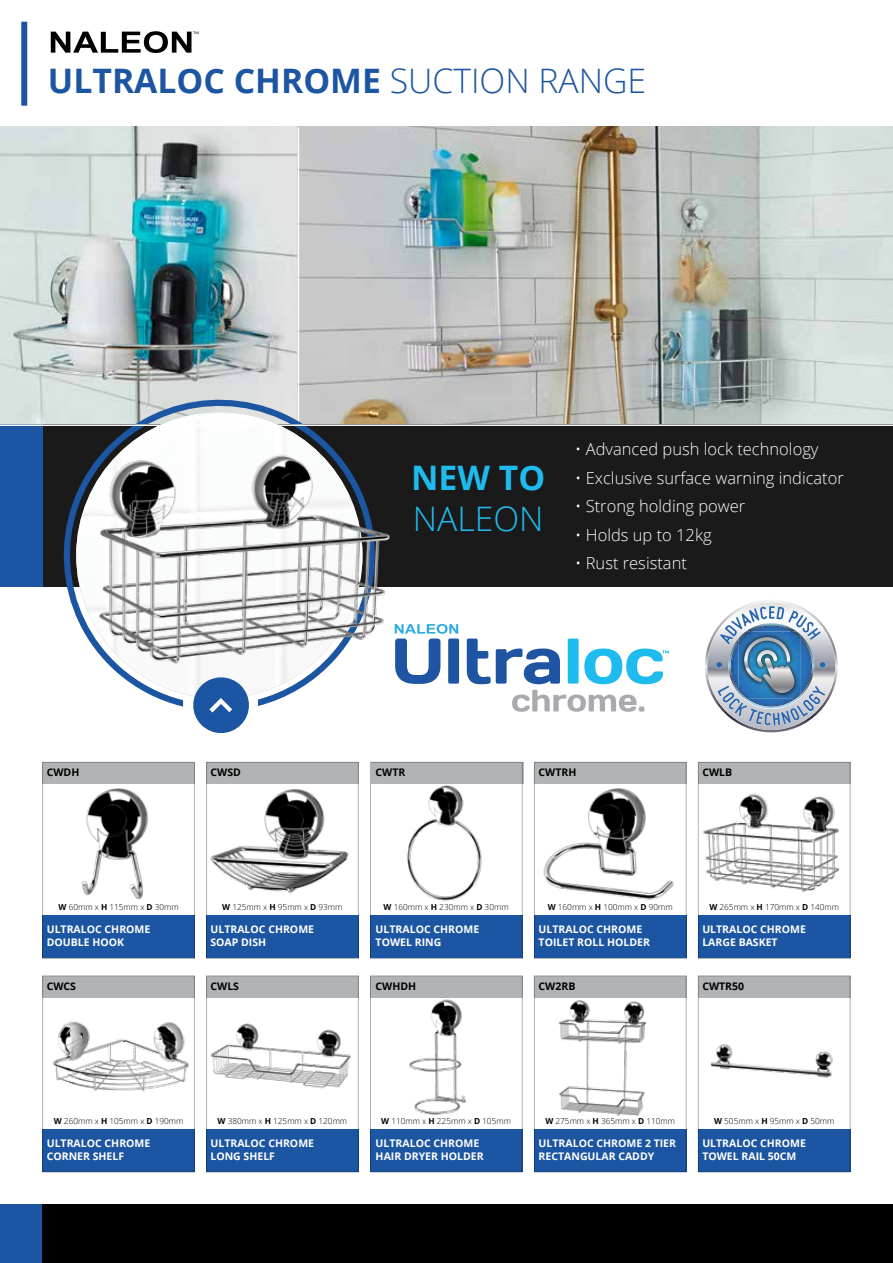
<style>
.page{position:relative;width:893px;height:1263px;background:#fff}
.page>*{position:absolute;margin:0;border:0;box-sizing:border-box;transform-origin:0 0}
.t1{font:700 33.75px "Open Sans";color:#1c55a2}
.t2{font:300 33.75px "Open Sans";color:#1fbbee}
.t3{font:700 33.75px "Open Sans";color:#1fbbee}
.t4{font:300 16.5px "Open Sans";color:#fff}
.t5{font:700 10.5px/13.5px "Open Sans";color:#fff}
.t6{font:700 10.5px "Open Sans";color:#000}
.t7{font:300 8.25px "Open Sans";color:#000}
.s1{font-weight:300}
.s2{font-weight:700}
</style>
<div class="page">
<div style="left:21px;top:22px;width:6px;height:84px;background:#1c55a2"></div>
<svg style="left:51px;top:31px;width:148px;height:22px"></svg>
<img style="left:0;top:127px;width:298px;height:297px">
<img style="left:299px;top:127px;width:594px;height:297px">
<div style="left:43px;top:424px;width:850px;height:163px;background:#1a1a1a"></div>
<div style="left:0;top:424px;width:43px;height:163px;background:#1c55a2"></div>
<img style="left:44px;top:783px;width:149px;height:117px">
<div style="left:42px;top:762px;width:153px;height:197px;border:1px solid #b1b4b6"></div>
<img style="left:52px;top:1021px;width:137px;height:71px">
<div style="left:42px;top:975px;width:153px;height:197px;border:1px solid #b1b4b6"></div>
<img style="left:536px;top:783px;width:148px;height:117px">
<div style="left:534px;top:762px;width:152px;height:197px;border:1px solid #b1b4b6"></div>
<img style="left:558px;top:1000px;width:89px;height:116px">
<div style="left:534px;top:975px;width:152px;height:197px;border:1px solid #b1b4b6"></div>
<img style="left:208px;top:783px;width:149px;height:111px">
<div style="left:206px;top:762px;width:153px;height:197px;border:1px solid #b1b4b6"></div>
<img style="left:210px;top:1023px;width:141px;height:66px">
<div style="left:206px;top:975px;width:153px;height:197px;border:1px solid #b1b4b6"></div>
<img style="left:700px;top:783px;width:148px;height:110px">
<div style="left:698px;top:762px;width:152px;height:197px;border:1px solid #b1b4b6"></div>
<img style="left:711px;top:1044px;width:122px;height:34px">
<div style="left:698px;top:975px;width:152px;height:197px;border:1px solid #b1b4b6"></div>
<img style="left:372px;top:783px;width:149px;height:118px">
<div style="left:370px;top:762px;width:153px;height:197px;border:1px solid #b1b4b6"></div>
<img style="left:409px;top:999px;width:58px;height:116px">
<div style="left:370px;top:975px;width:153px;height:197px;border:1px solid #b1b4b6"></div>
<div style="left:0;top:1204px;width:43px;height:59px;background:#1c55a2"></div>
<svg style="left:425px;top:624px;width:34px;height:60px"></svg>
<svg style="left:467px;top:638px;width:93px;height:46px"></svg>
<svg style="left:568px;top:638px;width:101px;height:46px"></svg>
<svg style="left:512px;top:690px;width:132px;height:22px"></svg>
<img style="left:705px;top:601px;width:133px;height:131px">
<div style="left:43px;top:762px;width:152px;height:21px;background:#b1b4b6"></div>
<div style="left:206px;top:762px;width:153px;height:21px;background:#b1b4b6"></div>
<div style="left:371px;top:762px;width:153px;height:21px;background:#b1b4b6"></div>
<div style="left:534px;top:762px;width:153px;height:21px;background:#b1b4b6"></div>
<div style="left:698px;top:762px;width:152px;height:21px;background:#b1b4b6"></div>
<div style="left:698px;top:976px;width:152px;height:22px;background:#b1b4b6"></div>
<div style="left:534px;top:976px;width:153px;height:22px;background:#b1b4b6"></div>
<div style="left:370px;top:976px;width:152px;height:22px;background:#b1b4b6"></div>
<div style="left:206px;top:976px;width:153px;height:22px;background:#b1b4b6"></div>
<div style="left:43px;top:976px;width:152px;height:22px;background:#b1b4b6"></div>
<div style="left:43px;top:915px;width:152px;height:43px;background:#1c55a2"></div>
<div style="left:206px;top:915px;width:153px;height:43px;background:#1c55a2"></div>
<div style="left:370px;top:915px;width:153px;height:43px;background:#1c55a2"></div>
<div style="left:534px;top:915px;width:153px;height:43px;background:#1c55a2"></div>
<div style="left:698px;top:915px;width:152px;height:43px;background:#1c55a2"></div>
<div style="left:698px;top:1129px;width:152px;height:43px;background:#1c55a2"></div>
<div style="left:534px;top:1129px;width:153px;height:43px;background:#1c55a2"></div>
<div style="left:370px;top:1129px;width:152px;height:43px;background:#1c55a2"></div>
<div style="left:206px;top:1129px;width:153px;height:43px;background:#1c55a2"></div>
<div style="left:43px;top:1129px;width:152px;height:43px;background:#1c55a2"></div>
<svg style="left:46px;top:382px;width:347px;height:42px;background:#d3d7d6"></svg>
<hr style="left:892px;top:424px;width:1px;height:163px;background:#000">
<div style="left:43px;top:1204px;width:850px;height:59px;background:#000"></div>
<img style="left:55px;top:393px;width:370px;height:340px">
<hr style="left:0;top:424px;width:893px;height:2px;background:#fff">
<h1 class="t1" style="left:48px;top:57px;width:600px">ULTRALOC CHROME <span class="s1">SUCTION RANGE</span></h1>
<h1 class="t3" style="left:411px;top:454px;width:136px">NEW TO</h1>
<h1 class="t2" style="left:413px;top:495px;width:132px">NALEON</h1>
<h2 class="t4" style="left:575px;top:438px;width:245px">• Advanced push lock technology</h2>
<h2 class="t4" style="left:575px;top:466px;width:270px">• Exclusive surface warning indicator</h2>
<h2 class="t4" style="left:575px;top:495px;width:171px">• Strong holding power</h2>
<h2 class="t4" style="left:575px;top:523px;width:138px">• Holds up to 12kg</h2>
<h2 class="t4" style="left:575px;top:552px;width:113px">• Rust resistant</h2>
<p class="t6" style="left:47px;top:765px;width:34px">CWDH</p>
<p class="t6" style="left:210px;top:765px;width:32px">CWSD</p>
<p class="t6" style="left:376px;top:765px;width:31px">CWTR</p>
<p class="t6" style="left:539px;top:765px;width:39px">CWTRH</p>
<p class="t6" style="left:702px;top:765px;width:31px">CWLB</p>
<p class="t7" style="left:59px;top:902px;width:122px"><span class="s2">W</span> 60mm x <span class="s2">H</span> 115mm x <span class="s2">D</span> 30mm</p>
<p class="t7" style="left:222px;top:902px;width:122px"><span class="s2">W</span> 125mm x <span class="s2">H</span> 95mm x <span class="s2">D</span> 93mm</p>
<p class="t7" style="left:384px;top:902px;width:126px"><span class="s2">W</span> 160mm x <span class="s2">H</span> 230mm x <span class="s2">D</span> 30mm</p>
<p class="t7" style="left:548px;top:902px;width:126px"><span class="s2">W</span> 160mm x <span class="s2">H</span> 100mm x <span class="s2">D</span> 90mm</p>
<p class="t7" style="left:709px;top:902px;width:131px"><span class="s2">W</span> 265mm x <span class="s2">H</span> 170mm x <span class="s2">D</span> 140mm</p>
<p class="t5" style="left:47px;top:922px;width:105px">ULTRALOC CHROME<br>DOUBLE HOOK</p>
<p class="t5" style="left:210px;top:922px;width:105px">ULTRALOC CHROME<br>SOAP DISH</p>
<p class="t5" style="left:376px;top:922px;width:105px">ULTRALOC CHROME<br>TOWEL RING</p>
<p class="t5" style="left:539px;top:922px;width:113px">ULTRALOC CHROME<br>TOILET ROLL HOLDER</p>
<p class="t5" style="left:702px;top:922px;width:105px">ULTRALOC CHROME<br>LARGE BASKET</p>
<p class="t6" style="left:47px;top:979px;width:31px">CWCS</p>
<p class="t6" style="left:210px;top:979px;width:30px">CWLS</p>
<p class="t6" style="left:376px;top:979px;width:42px">CWHDH</p>
<p class="t6" style="left:539px;top:979px;width:38px">CW2RB</p>
<p class="t6" style="left:702px;top:979px;width:43px">CWTR50</p>
<p class="t7" style="left:54px;top:1115px;width:131px"><span class="s2">W</span> 260mm x <span class="s2">H</span> 105mm x <span class="s2">D</span> 190mm</p>
<p class="t5" style="left:47px;top:1136px;width:105px">ULTRALOC CHROME<br>CORNER SHELF</p>
<p class="t7" style="left:218px;top:1115px;width:131px"><span class="s2">W</span> 380mm x <span class="s2">H</span> 125mm x <span class="s2">D</span> 120mm</p>
<p class="t5" style="left:210px;top:1136px;width:105px">ULTRALOC CHROME<br>LONG SHELF</p>
<p class="t7" style="left:381px;top:1115px;width:131px"><span class="s2">W</span> 110mm x <span class="s2">H</span> 225mm x <span class="s2">D</span> 105mm</p>
<p class="t5" style="left:376px;top:1136px;width:110px">ULTRALOC CHROME<br>HAIR DRYER HOLDER</p>
<p class="t7" style="left:545px;top:1115px;width:131px"><span class="s2">W</span> 275mm x <span class="s2">H</span> 365mm x <span class="s2">D</span> 110mm</p>
<p class="t5" style="left:539px;top:1136px;width:139px">ULTRALOC CHROME 2 TIER<br>RECTANGULAR CADDY</p>
<p class="t7" style="left:714px;top:1115px;width:122px"><span class="s2">W</span> 505mm x <span class="s2">H</span> 95mm x <span class="s2">D</span> 50mm</p>
<p class="t5" style="left:702px;top:1136px;width:105px">ULTRALOC CHROME<br>TOWEL RAIL 50CM</p>
</div>
